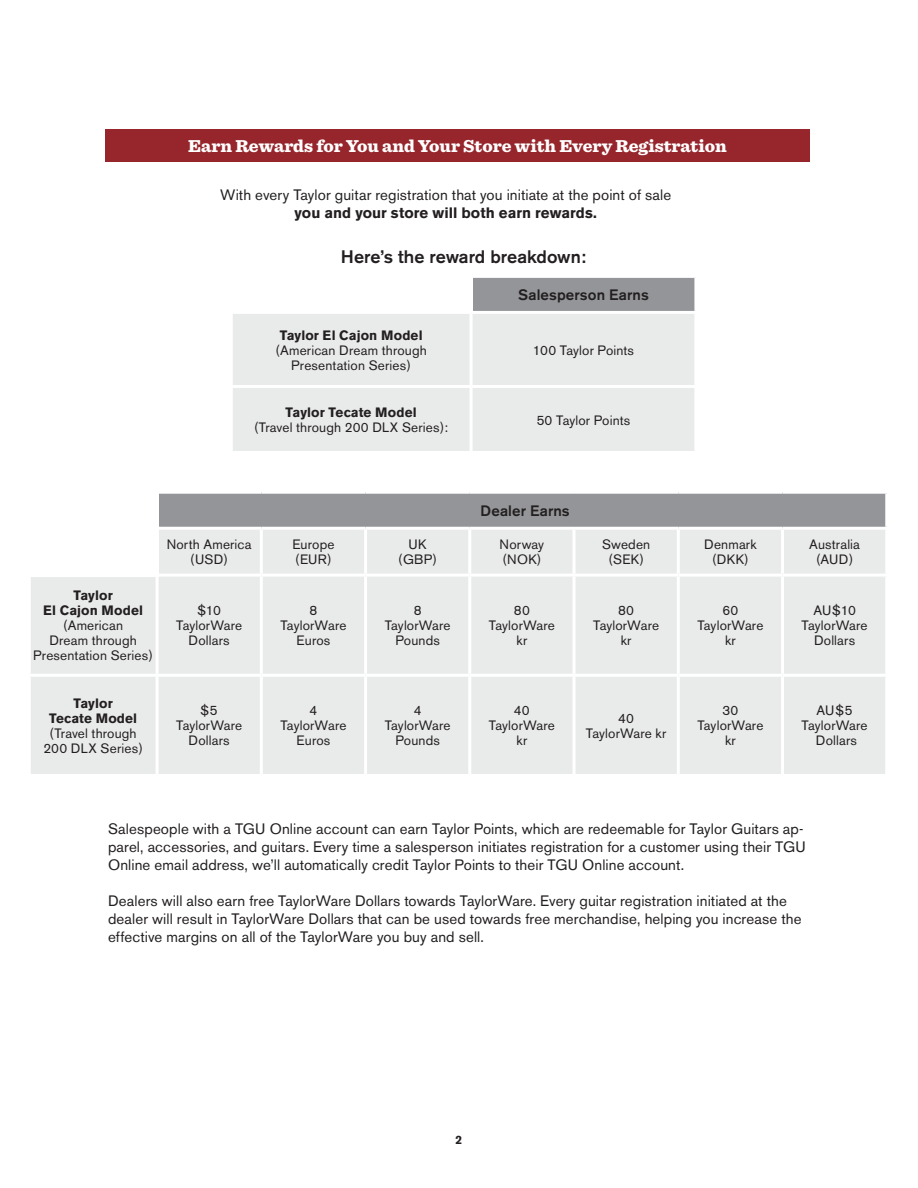
<style>
.page{position:relative;width:918px;height:1188px;background:#fff}
.page>*{position:absolute;margin:0;border:0;box-sizing:border-box;transform-origin:0 0}
.t1{font:900 18px "Sentinel";color:#fff}
.bullets_2nd_tier{font:500 18px "Akzidenz Grotesk BE";color:#231f20}
.bullets_2nd_tier-2{font:15px/18px "Akzidenz Grotesk BE";letter-spacing:.01em;color:#231f20}
.bullets_2nd_tier-3{font:500 15px "Akzidenz Grotesk BE";letter-spacing:.01em;color:#231f20}
.bullets_2nd_tier-4{font:13.5px/15px "Akzidenz Grotesk BE";letter-spacing:.01em;color:#231f20;text-align:center}
.t2{font:700 12px "Akzidenz Grotesk BE";color:#231f20}
.s1{font-weight:700}
</style>
<div class="page">
<div style="left:105px;top:129px;width:705px;height:33px;background:#96262c"></div>
<div style="left:473px;top:278px;width:221px;height:33px;background:#939598"></div>
<div style="left:233px;top:314px;width:461px;height:137px;background:#e9ebea"></div>
<hr style="left:470px;top:314px;width:3px;height:71px;background:#fff">
<hr style="left:230px;top:385px;width:241px;height:3px;background:#fff">
<hr style="left:471px;top:385px;width:226px;height:3px;background:#fff">
<hr style="left:470px;top:388px;width:3px;height:63px;background:#fff">
<div style="left:29px;top:492px;width:858px;height:36px;background:#939598"></div>
<div style="left:31px;top:530px;width:854px;height:244px;background:#e9ebea"></div>
<hr style="left:260px;top:530px;width:3px;height:44px;background:#fff">
<hr style="left:364px;top:530px;width:3px;height:44px;background:#fff">
<hr style="left:468px;top:530px;width:3px;height:44px;background:#fff">
<hr style="left:573px;top:530px;width:3px;height:44px;background:#fff">
<hr style="left:677px;top:530px;width:3px;height:44px;background:#fff">
<hr style="left:781px;top:530px;width:3px;height:44px;background:#fff">
<hr style="left:157px;top:574px;width:104px;height:3px;background:#fff">
<hr style="left:156px;top:577px;width:3px;height:97px;background:#fff">
<hr style="left:261px;top:574px;width:105px;height:3px;background:#fff">
<hr style="left:260px;top:577px;width:3px;height:97px;background:#fff">
<hr style="left:366px;top:574px;width:104px;height:3px;background:#fff">
<hr style="left:364px;top:577px;width:3px;height:97px;background:#fff">
<hr style="left:470px;top:574px;width:104px;height:3px;background:#fff">
<hr style="left:468px;top:577px;width:3px;height:97px;background:#fff">
<hr style="left:574px;top:574px;width:104px;height:3px;background:#fff">
<hr style="left:573px;top:577px;width:3px;height:97px;background:#fff">
<hr style="left:678px;top:574px;width:105px;height:3px;background:#fff">
<hr style="left:677px;top:577px;width:3px;height:97px;background:#fff">
<hr style="left:783px;top:574px;width:105px;height:3px;background:#fff">
<hr style="left:781px;top:577px;width:3px;height:97px;background:#fff">
<hr style="left:28px;top:674px;width:129px;height:3px;background:#fff">
<hr style="left:157px;top:674px;width:104px;height:3px;background:#fff">
<hr style="left:156px;top:677px;width:3px;height:97px;background:#fff">
<hr style="left:261px;top:674px;width:105px;height:3px;background:#fff">
<hr style="left:260px;top:677px;width:3px;height:97px;background:#fff">
<hr style="left:366px;top:674px;width:104px;height:3px;background:#fff">
<hr style="left:364px;top:677px;width:3px;height:97px;background:#fff">
<hr style="left:470px;top:674px;width:104px;height:3px;background:#fff">
<hr style="left:468px;top:677px;width:3px;height:97px;background:#fff">
<hr style="left:574px;top:674px;width:104px;height:3px;background:#fff">
<hr style="left:573px;top:677px;width:3px;height:97px;background:#fff">
<hr style="left:678px;top:674px;width:105px;height:3px;background:#fff">
<hr style="left:677px;top:677px;width:3px;height:97px;background:#fff">
<hr style="left:783px;top:674px;width:105px;height:3px;background:#fff">
<hr style="left:781px;top:677px;width:3px;height:97px;background:#fff">
<hr style="left:157px;top:491px;width:104px;height:3px;background:#fff">
<hr style="left:261px;top:491px;width:105px;height:3px;background:#fff">
<hr style="left:366px;top:491px;width:104px;height:3px;background:#fff">
<hr style="left:470px;top:491px;width:104px;height:3px;background:#fff">
<hr style="left:574px;top:491px;width:104px;height:3px;background:#fff">
<hr style="left:678px;top:491px;width:105px;height:3px;background:#fff">
<hr style="left:783px;top:491px;width:105px;height:3px;background:#fff">
<hr style="left:885px;top:494px;width:3px;height:33px;background:#fff">
<hr style="left:157px;top:527px;width:104px;height:3px;background:#fff">
<hr style="left:261px;top:527px;width:105px;height:3px;background:#fff">
<hr style="left:366px;top:527px;width:104px;height:3px;background:#fff">
<hr style="left:470px;top:527px;width:104px;height:3px;background:#fff">
<hr style="left:574px;top:527px;width:104px;height:3px;background:#fff">
<hr style="left:678px;top:527px;width:105px;height:3px;background:#fff">
<hr style="left:783px;top:527px;width:105px;height:3px;background:#fff">
<div style="left:16px;top:457px;width:143px;height:120px;background:#fff"></div>
<p class="t1" style="left:188px;top:131px;width:540px">Earn Rewards for You and Your Store with Every Registration</p>
<p class="bullets_2nd_tier-2" style="left:220px;top:186px;width:453px;text-align:center">With every Taylor guitar registration that you initiate at the point of sale <span class="s1">you and your store will both earn rewards.</span></p>
<p class="bullets_2nd_tier" style="left:341px;top:246px;width:247px">Here’s the reward breakdown:</p>
<p class="bullets_2nd_tier-4" style="left:276px;top:327px;width:153px"><span class="s1">Taylor El Cajon Model </span>(American Dream through<br>Presentation Series)</p>
<p class="bullets_2nd_tier-3" style="left:518px;top:286px;width:132px">Salesperson Earns</p>
<p class="bullets_2nd_tier-4" style="left:533px;top:342px;width:103px">100 Taylor Points</p>
<p class="bullets_2nd_tier-4" style="left:254px;top:405px;width:196px"><span class="s1">Taylor Tecate Model<br></span>(Travel through 200 DLX Series):</p>
<p class="bullets_2nd_tier-4" style="left:537px;top:412px;width:95px">50 Taylor Points</p>
<p class="bullets_2nd_tier-3" style="left:481px;top:502px;width:91px">Dealer Earns</p>
<p class="bullets_2nd_tier-4" style="left:33px;top:588px;width:121px"><span class="s1">Taylor<br>El Cajon Model </span>(American<br>Dream through<br>Presentation Series)</p>
<p class="bullets_2nd_tier-4" style="left:167px;top:537px;width:87px">North America (USD)</p>
<p class="bullets_2nd_tier-4" style="left:292px;top:537px;width:44px;text-align:left">Europe (EUR)</p>
<p class="bullets_2nd_tier-4" style="left:398px;top:537px;width:40px">UK (GBP)</p>
<p class="bullets_2nd_tier-4" style="left:500px;top:537px;width:46px;text-align:left">Norway (NOK)</p>
<p class="bullets_2nd_tier-4" style="left:602px;top:537px;width:50px">Sweden (SEK)</p>
<p class="bullets_2nd_tier-4" style="left:704px;top:537px;width:54px">Denmark (DKK)</p>
<p class="bullets_2nd_tier-4" style="left:809px;top:537px;width:52px">Australia (AUD)</p>
<p class="bullets_2nd_tier-4" style="left:176px;top:603px;width:68px">$10<br>TaylorWare<br>Dollars</p>
<p class="bullets_2nd_tier-4" style="left:280px;top:603px;width:68px">8<br>TaylorWare<br>Euros</p>
<p class="bullets_2nd_tier-4" style="left:385px;top:603px;width:68px">8<br>TaylorWare<br>Pounds</p>
<p class="bullets_2nd_tier-4" style="left:489px;top:603px;width:68px">80<br>TaylorWare kr</p>
<p class="bullets_2nd_tier-4" style="left:593px;top:603px;width:68px">80<br>TaylorWare kr</p>
<p class="bullets_2nd_tier-4" style="left:697px;top:603px;width:68px">60<br>TaylorWare kr</p>
<p class="bullets_2nd_tier-4" style="left:802px;top:603px;width:68px">AU$10<br>TaylorWare<br>Dollars</p>
<p class="bullets_2nd_tier-4" style="left:43px;top:696px;width:101px"><span class="s1">Taylor<br>Tecate Model </span>(Travel through<br>200 DLX Series)</p>
<p class="bullets_2nd_tier-4" style="left:176px;top:703px;width:68px">$5<br>TaylorWare<br>Dollars</p>
<p class="bullets_2nd_tier-4" style="left:280px;top:703px;width:68px">4<br>TaylorWare<br>Euros</p>
<p class="bullets_2nd_tier-4" style="left:385px;top:703px;width:68px">4<br>TaylorWare<br>Pounds</p>
<p class="bullets_2nd_tier-4" style="left:489px;top:703px;width:68px">40<br>TaylorWare kr</p>
<p class="bullets_2nd_tier-4" style="left:586px;top:711px;width:82px">40<br>TaylorWare kr</p>
<p class="bullets_2nd_tier-4" style="left:697px;top:703px;width:68px">30<br>TaylorWare kr</p>
<p class="bullets_2nd_tier-4" style="left:802px;top:703px;width:68px">AU$5<br>TaylorWare<br>Dollars</p>
<p class="bullets_2nd_tier-2" style="left:108px;top:820px;width:699px">Salespeople with a TGU Online account can earn Taylor Points, which are redeemable for Taylor Guitars ap&shy;parel, accessories, and guitars. Every time a salesperson initiates registration for a customer using their TGU<br>Online email address, we’ll automatically credit Taylor Points to their TGU Online account.</p>
<p class="bullets_2nd_tier-2" style="left:108px;top:892px;width:695px">Dealers will also earn free TaylorWare Dollars towards TaylorWare. Every guitar registration initiated at the dealer will result in TaylorWare Dollars that can be used towards free merchandise, helping you increase the effective margins on all of the TaylorWare you buy and sell.</p>
<p class="t2" style="left:456px;top:1133px;width:8px">2</p>
</div>
